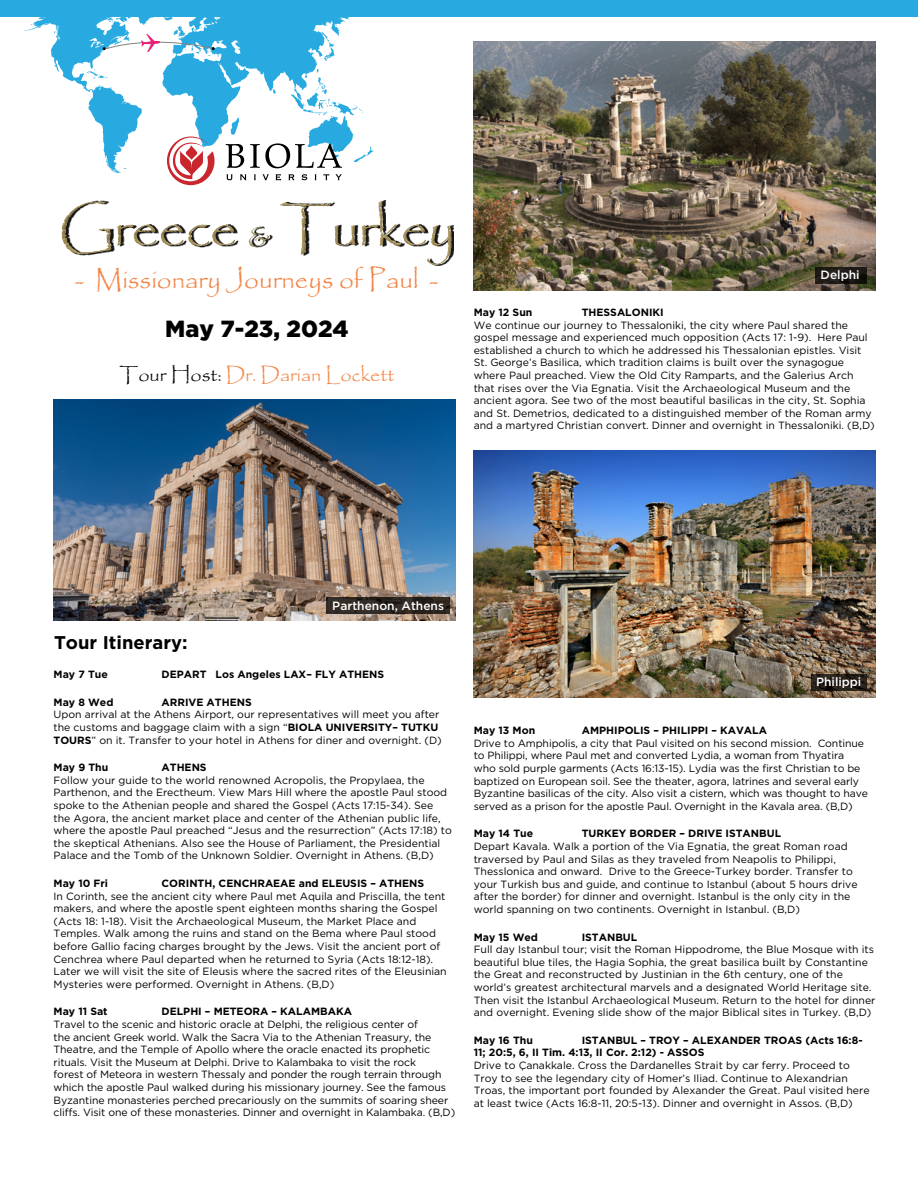
<style>
.page{position:relative;width:918px;height:1188px;background:#fff}
.page>*{position:absolute;margin:0;border:0;box-sizing:border-box;transform-origin:0 0}
.t1{font:55.35px "Papyrus";letter-spacing:-.025em;color:#a48f58}
.t2{font:26.25px "Papyrus";color:#f28445}
.t3{font:900 23.25px "Gotham";color:#000}
.t4{font:19.8px "Papyrus";color:#f28445}
.t5{font:700 18.45px "Gotham";color:#000}
.t6{font:500 12px "Gotham";color:#fff}
.t7{font:10.5px/12.6px "Gotham";color:#000}
.t8{font:700 10.5px/12.6px "Gotham";color:#000}
.s1{font-size:34.65px}
.s2{color:#000}
.s3{font-weight:700}
</style>
<div class="page">
<img style="left:474px;top:42px;width:401px;height:249px">
<img style="left:54px;top:400px;width:401px;height:220px">
<svg style="left:24px;top:16px;width:350px;height:157px"></svg>
<div style="left:0;top:0;width:918px;height:16px;background:#28aae1"></div>
<svg style="left:103px;top:34px;width:112px;height:18px"></svg>
<svg style="left:815px;top:267px;width:51px;height:16px"></svg>
<svg style="left:326px;top:597px;width:123px;height:16px;background:#2c2620"></svg>
<div style="left:52px;top:196px;width:409px;height:79px;background:#000;opacity:.75"></div>
<svg style="left:227px;top:174px;width:115px;height:6px"></svg>
<svg style="left:226px;top:143px;width:116px;height:25px"></svg>
<svg style="left:167px;top:137px;width:48px;height:48px"></svg>
<img style="left:474px;top:451px;width:401px;height:246px">
<svg style="left:811px;top:674px;width:55px;height:16px"></svg>
<h1 class="t1" style="left:59px;top:194px;width:398px">Greece <span class="s1">&amp;</span> Turkey</h1>
<h2 class="t2" style="left:75px;top:264px;width:365px">- Missionary Journeys of Paul -</h2>
<h3 class="t3" style="left:165px;top:312px;width:185px">May 7-23, 2024</h3>
<h3 class="t4" style="left:120px;top:362px;width:276px"><span class="s2">Tour Host:</span> Dr. Darian Lockett</h3>
<p class="t6" style="left:821px;top:267px;width:40px">Delphi</p>
<p class="t8" style="left:474px;top:306px;width:60px">May 12 Sun</p>
<p class="t8" style="left:582px;top:306px;width:83px">THESSALONIKI</p>
<p class="t7" style="left:474px;top:318px;width:403px">We continue our journey to Thessaloniki, the city where Paul shared the gospel message and experienced much opposition (Acts 17: 1-9). Here Paul established a church to which he addressed his Thessalonian epistles. Visit St. George’s Basilica, which tradition claims is built over the synagogue where Paul preached. View the Old City Ramparts, and the Galerius Arch that rises over the Via Egnatia. Visit the Archaeological Museum and the ancient agora. See two of the most beautiful basilicas in the city, St. Sophia and St. Demetrios, dedicated to a distinguished member of the Roman army and a martyred Christian convert. Dinner and overnight in Thessaloniki. (B,D)</p>
<p class="t6" style="left:332px;top:597px;width:113px">Parthenon, Athens</p>
<h3 class="t5" style="left:54px;top:630px;width:135px">Tour Itinerary:</h3>
<p class="t8" style="left:54px;top:668px;width:56px">May 7 Tue</p>
<p class="t8" style="left:162px;top:668px;width:224px">DEPART Los Angeles LAX– FLY ATHENS</p>
<p class="t8" style="left:54px;top:696px;width:61px">May 8 Wed</p>
<p class="t8" style="left:162px;top:696px;width:92px">ARRIVE ATHENS</p>
<p class="t7" style="left:54px;top:708px;width:390px">Upon arrival at the Athens Airport, our representatives will meet you after the customs and baggage claim with a sign “<span class="s3">BIOLA UNIVERSITY– TUTKU<br>TOURS</span>” on it. Transfer to your hotel in Athens for diner and overnight. (D)</p>
<p class="t8" style="left:54px;top:761px;width:56px">May 9 Thu</p>
<p class="t8" style="left:162px;top:761px;width:47px">ATHENS</p>
<p class="t7" style="left:54px;top:774px;width:400px">Follow your guide to the world renowned Acropolis, the Propylaea, the Parthenon, and the Erectheum. View Mars Hill where the apostle Paul stood spoke to the Athenian people and shared the Gospel (Acts 17:15-34). See the Agora, the ancient market place and center of the Athenian public life, where the apostle Paul preached “Jesus and the resurrection” (Acts 17:18) to the skeptical Athenians. Also see the House of Parliament, the Presidential Palace and the Tomb of the Unknown Soldier. Overnight in Athens. (B,D)</p>
<p class="t8" style="left:54px;top:877px;width:56px">May 10 Fri</p>
<p class="t8" style="left:162px;top:877px;width:264px">CORINTH, CENCHRAEAE and ELEUSIS – ATHENS</p>
<p class="t7" style="left:54px;top:889px;width:395px">In Corinth, see the ancient city where Paul met Aquila and Priscilla, the tent makers, and where the apostle spent eighteen months sharing the Gospel (Acts 18: 1-18). Visit the Archaeological Museum, the Market Place and Temples. Walk among the ruins and stand on the Bema where Paul stood before Gallio facing charges brought by the Jews. Visit the ancient port of Cenchrea where Paul departed when he returned to Syria (Acts 18:12-18).<br>Later we will visit the site of Eleusis where the sacred rites of the Eleusinian Mysteries were performed. Overnight in Athens. (B,D)</p>
<p class="t8" style="left:54px;top:1005px;width:56px">May 11 Sat</p>
<p class="t8" style="left:162px;top:1005px;width:192px">DELPHI – METEORA – KALAMBAKA</p>
<p class="t7" style="left:54px;top:1018px;width:403px">Travel to the scenic and historic oracle at Delphi, the religious center of<br>the ancient Greek world. Walk the Sacra Via to the Athenian Treasury, the Theatre, and the Temple of Apollo where the oracle enacted its prophetic rituals. Visit the Museum at Delphi. Drive to Kalambaka to visit the rock<br>forest of Meteora in western Thessaly and ponder the rough terrain through which the apostle Paul walked during his missionary journey. See the famous Byzantine monasteries perched precariously on the summits of soaring sheer cliffs. Visit one of these monasteries. Dinner and overnight in Kalambaka. (B,D)</p>
<p class="t6" style="left:816px;top:674px;width:47px">Philippi</p>
<p class="t8" style="left:474px;top:724px;width:63px">May 13 Mon</p>
<p class="t8" style="left:582px;top:724px;width:187px">AMPHIPOLIS – PHILIPPI – KAVALA</p>
<p class="t7" style="left:474px;top:737px;width:396px">Drive to Amphipolis, a city that Paul visited on his second mission. Continue to Philippi, where Paul met and converted Lydia, a woman from Thyatira who sold purple garments (Acts 16:13-15). Lydia was the first Christian to be baptized on European soil. See the theater, agora, latrines and several early Byzantine basilicas of the city. Also visit a cistern, which was thought to have served as a prison for the apostle Paul. Overnight in the Kavala area. (B,D)</p>
<p class="t8" style="left:474px;top:827px;width:61px">May 14 Tue</p>
<p class="t8" style="left:582px;top:827px;width:201px">TURKEY BORDER – DRIVE ISTANBUL</p>
<p class="t7" style="left:474px;top:840px;width:385px">Depart Kavala. Walk a portion of the Via Egnatia, the great Roman road traversed by Paul and Silas as they traveled from Neapolis to Philippi, Thesslonica and onward. Drive to the Greece-Turkey border. Transfer to your Turkish bus and guide, and continue to Istanbul (about 5 hours drive after the border) for dinner and overnight. Istanbul is the only city in the world spanning on two continents. Overnight in Istanbul. (B,D)</p>
<p class="t8" style="left:474px;top:931px;width:66px">May 15 Wed</p>
<p class="t8" style="left:582px;top:931px;width:57px">ISTANBUL</p>
<p class="t7" style="left:474px;top:943px;width:403px">Full day Istanbul tour; visit the Roman Hippodrome, the Blue Mosque with its beautiful blue tiles, the Hagia Sophia, the great basilica built by Constantine the Great and reconstructed by Justinian in the 6th century, one of the world’s greatest architectural marvels and a designated World Heritage site.<br>Then visit the Istanbul Archaeological Museum. Return to the hotel for dinner and overnight. Evening slide show of the major Biblical sites in Turkey. (B,D)</p>
<p class="t8" style="left:474px;top:1034px;width:61px">May 16 Thu</p>
<p class="t8" style="left:474px;top:1034px;width:390px;text-indent:108px">ISTANBUL – TROY – ALEXANDER TROAS (Acts 16:8-<br>11; 20:5, 6, II Tim. 4:13, II Cor. 2:12) - ASSOS</p>
<p class="t7" style="left:474px;top:1059px;width:397px">Drive to Çanakkale. Cross the Dardanelles Strait by car ferry. Proceed to Troy to see the legendary city of Homer’s Iliad. Continue to Alexandrian Troas, the important port founded by Alexander the Great. Paul visited here at least twice (Acts 16:8-11, 20:5-13). Dinner and overnight in Assos. (B,D)</p>
</div>
